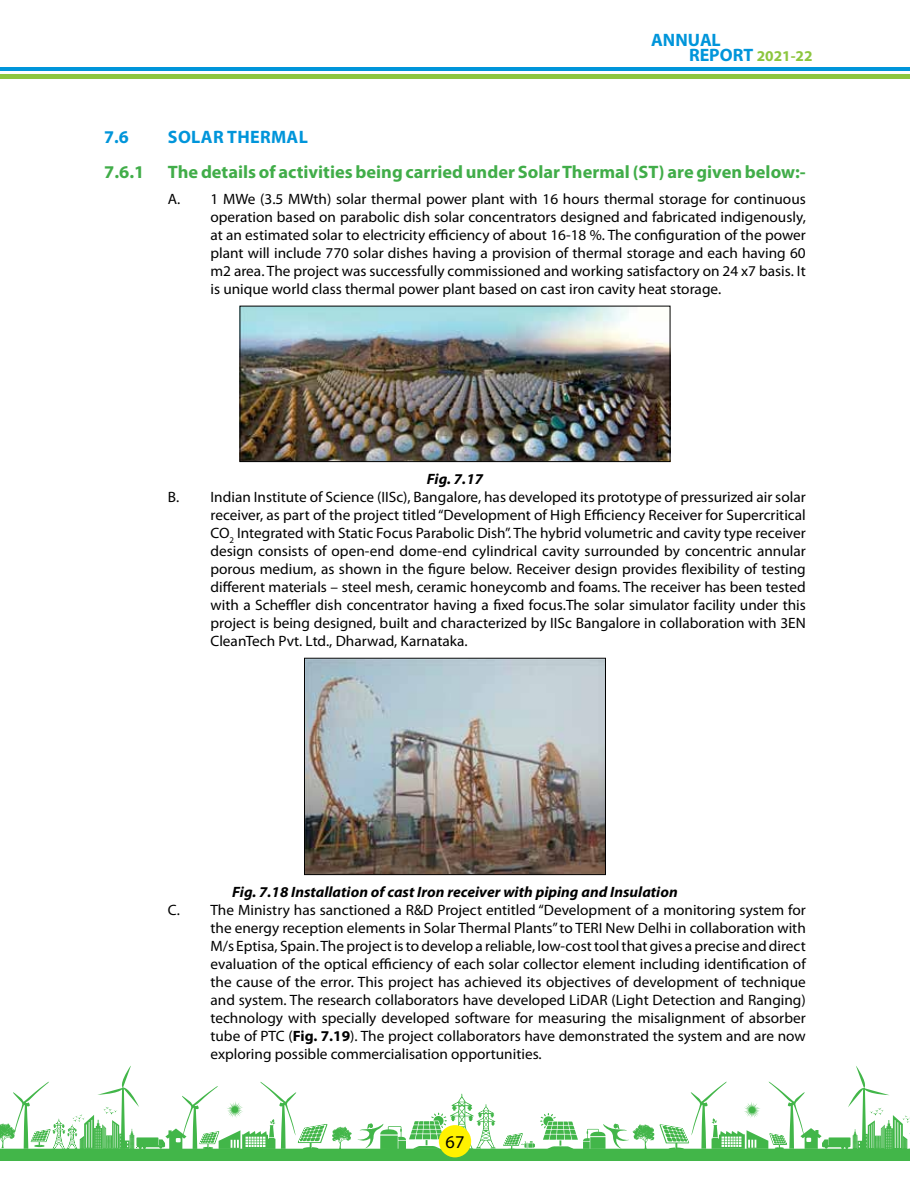
<style>
.page{position:relative;width:910px;height:1187px;background:#fff}
.page>*{position:absolute;margin:0;border:0;box-sizing:border-box;transform-origin:0 0}
.t1{font:700 18px "Myriad Pro";color:#41ad49}
.t2{font:700 18px "Myriad Pro";letter-spacing:.015em;color:#0095da}
.t3{font:18px "Myriad Pro";color:#000}
.t4{font:15px/18px "Myriad Pro";color:#000;text-align:justify}
.t5{font:italic 700 15px "Myriad Pro";color:#000}
.t6{font:700 15px "Myriad Pro";color:#8dc63f}
.s1{font-size:18px;color:#0095da}
.s2{font-weight:700}
</style>
<div class="page">
<div style="left:0;top:1148px;width:910px;height:12px;background:#42b649"></div>
<hr style="left:137px;top:1145px;width:28px;height:2px;background:#42b649">
<div style="left:136px;top:1137px;width:22px;height:8px;background:#42b649"></div>
<svg style="left:0;top:1066px;width:146px;height:83px"></svg>
<svg style="left:159px;top:1081px;width:337px;height:69px"></svg>
<svg style="left:503px;top:1066px;width:407px;height:83px"></svg>
<hr style="left:0;top:67px;width:910px;height:3px;background:#0095da">
<hr style="left:0;top:74px;width:910px;height:4px;background:#8dc63f">
<div style="left:439px;top:1124px;width:32px;height:33px;background:#fff200;border-radius:50%"></div>
<img style="left:242px;top:308px;width:426px;height:152px">
<div style="left:240px;top:306px;width:430px;height:156px;border:1px solid #000"></div>
<img style="left:306px;top:659px;width:298px;height:213px">
<div style="left:304px;top:657px;width:302px;height:217px;border:1px solid #000"></div>
<p class="t2" style="left:651px;top:28px;width:71px">ANNUAL</p>
<p class="t6" style="left:689px;top:46px;width:125px"><span class="s1">REPORT</span> 2021-22</p>
<p class="t2" style="left:104px;top:125px;width:50px">7.6 S</p>
<p class="t2" style="left:178px;top:125px;width:131px">olar Th ermal</p>
<p class="t1" style="left:104px;top:160px;width:703px">7.6.1 The details of activities being carried under Solar Thermal (ST) are given below:-</p>
<p class="t4" style="left:210px;top:190px;width:597px;text-indent:-43px">A. 1 MWe (3.5 MWth) solar thermal power plant with 16 hours thermal storage for continuous operation based on parabolic dish solar concentrators designed and fabricated indigenously, at an estimated solar to electricity efficiency of about 16-18 %. The configuration of the power plant will include 770 solar dishes having a provision of thermal storage and each having 60 m2 area. The project was successfully commissioned and working satisfactory on 24 x7 basis. It is unique world class thermal power plant based on cast iron cavity heat storage.</p>
<p class="t5" style="left:427px;top:469px;width:58px">Fig. 7.17</p>
<p class="t4" style="left:210px;top:488px;width:597px;text-indent:-43px">B. Indian Institute of Science (IISc), Bangalore, has developed its prototype of pressurized air solar receiver, as part of the project titled “Development of High Efficiency Receiver for Supercritical CO<sub>2</sub> Integrated with Static Focus Parabolic Dish”. The hybrid volumetric and cavity type receiver design consists of open-end dome-end cylindrical cavity surrounded by concentric annular porous medium, as shown in the figure below. Receiver design provides flexibility of testing different materials – steel mesh, ceramic honeycomb and foams. The receiver has been tested with a Scheffler dish concentrator having a fixed focus.The solar simulator facility under this project is being designed, built and characterized by IISc Bangalore in collaboration with 3EN CleanTech Pvt. Ltd., Dharwad, Karnataka.</p>
<p class="t5" style="left:232px;top:882px;width:447px">Fig. 7.18 Installation of cast Iron receiver with piping and Insulation</p>
<p class="t4" style="left:210px;top:900px;width:597px;text-indent:-43px">C. The Ministry has sanctioned a R&amp;D Project entitled “Development of a monitoring system for the energy reception elements in Solar Thermal Plants” to TERI New Delhi in collaboration with M/s Eptisa, Spain. The project is to develop a reliable, low-cost tool that gives a precise and direct evaluation of the optical efficiency of each solar collector element including identification of the cause of the error. This project has achieved its objectives of development of technique and system. The research collaborators have developed LiDAR (Light Detection and Ranging) technology with specially developed software for measuring the misalignment of absorber tube of PTC (<span class="s2">Fig. 7.19</span>). The project collaborators have demonstrated the system and are now exploring possible commercialisation opportunities.</p>
<p class="t3" style="left:446px;top:1130px;width:20px">67</p>
</div>
